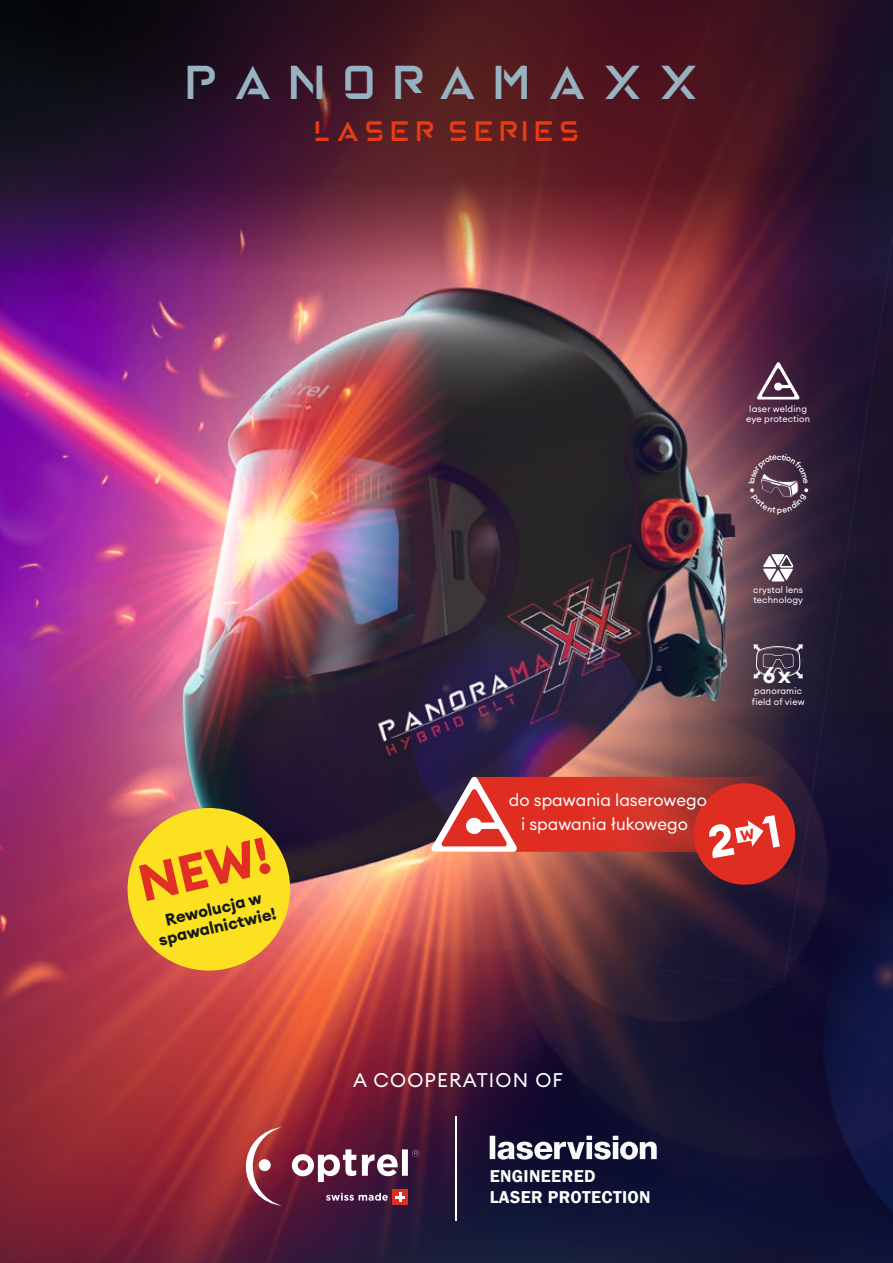
<style>
.page{position:relative;width:893px;height:1263px;background:#fff}
.page>*{position:absolute;margin:0;border:0;box-sizing:border-box;transform-origin:0 0}
.t1{font:700 51px "Euclid Circular A";color:#e02f25}
.t2{font:48.6px "Raleigh";letter-spacing:-.05em;color:#97b2c1}
.t3{font:28.8px "Raleigh";letter-spacing:-.2em;color:#e53c15}
.t4{font:600 22.5px "Euclid Circular A";color:#fff}
.t5{font:19.5px "Euclid Circular A";letter-spacing:.06em;color:#fff}
.t6{font:600 17.7px/21.1px "Franklin Gothic";letter-spacing:.02em;color:#fff}
.t7{font:16.8px/23.4px "Euclid Circular A";color:#fff;text-align:center}
.t8{font:700 16.5px/18px "Euclid Circular A";color:#171818;text-align:center}
.t9{font:9px/10.5px "Euclid Circular A";letter-spacing:.02em;color:#fff}
</style>
<div class="page">
<img style="left:0;top:294px;width:893px;height:969px">
<svg style="left:0;top:0;width:893px;height:294px;background:#4c1c30"></svg>
<svg style="left:763px;top:554px;width:31px;height:27px"></svg>
<svg style="left:753px;top:644px;width:50px;height:34px;background:#5a505f"></svg>
<svg style="left:756px;top:362px;width:44px;height:37px"></svg>
<svg style="left:490px;top:1136px;width:167px;height:23px"></svg>
<svg style="left:292px;top:1149px;width:127px;height:33px"></svg>
<svg style="left:246px;top:1127px;width:36px;height:78px;background:#a44d57"></svg>
<div style="left:259px;top:1159px;width:12px;height:12px;background:#fff;border-radius:50%"></div>
<svg style="left:326px;top:1193px;width:62px;height:8px"></svg>
<div style="left:393px;top:1190px;width:15px;height:15px;background:#df2d21"></div>
<svg style="left:395px;top:1192px;width:10px;height:10px"></svg>
<hr style="left:456px;top:1116px;width:1px;height:104px;background:#fff">
<div style="left:694px;top:783px;width:101px;height:102px;background:#df2d21;border-radius:50%"></div>
<div style="left:128px;top:808px;width:162px;height:162px;background:#fbe120;border-radius:50%"></div>
<svg style="left:748px;top:454px;width:60px;height:61px;background:#593d51"></svg>
<svg style="left:431px;top:777px;width:349px;height:81px"></svg>
<h2 class="t2" style="left:188px;top:62px;width:534px">PANORAMAXX</h2>
<h3 class="t3" style="left:316px;top:119px;width:278px">LASER SERIES</h3>
<h1 class="t1" style="left:132px;top:852px;width:135px;rotate:-13deg">NEW!</h1>
<h3 class="t8" style="left:153px;top:914px;width:122px;rotate:-13deg">Rewolucja w spawalnictwie!</h3>
<p class="t9" style="left:746px;top:403px;width:66px;text-align:center">laser welding eye protection</p>
<h3 class="t7" style="left:509px;top:789px;width:200px">do spawania laserowego i spawania łukowego</h3>
<p class="t9" style="left:753px;top:584px;width:51px">crystal lens technology</p>
<h3 class="t4" style="left:763px;top:660px;width:30px">6x</h3>
<p class="t9" style="left:752px;top:685px;width:54px">panoramic field of view</p>
<h3 class="t5" style="left:353px;top:1067px;width:211px">A COOPERATION OF</h3>
<h3 class="t6" style="left:490px;top:1166px;width:162px">ENGINEERED<br>LASER PROTECTION</h3>
</div>
